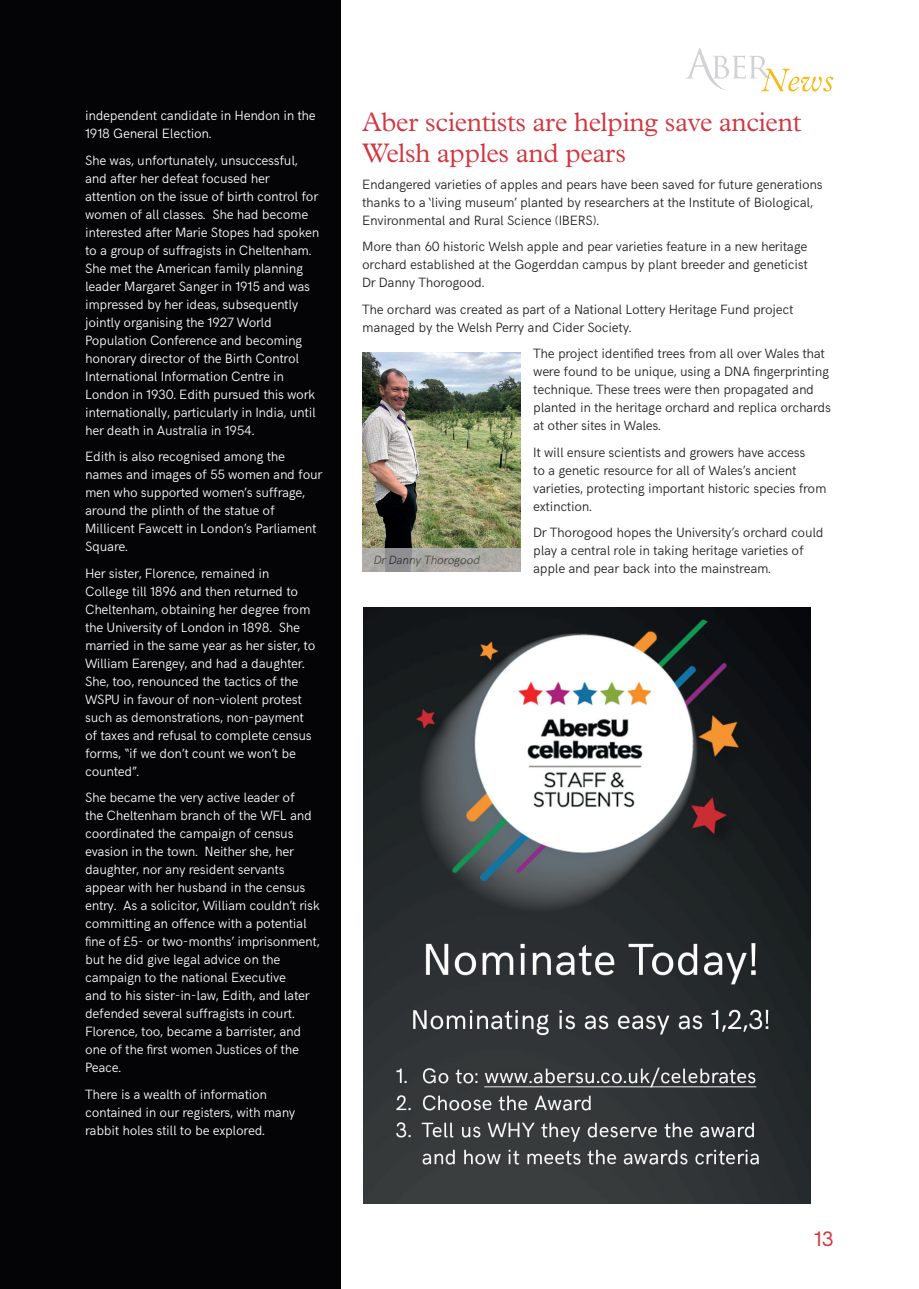
<style>
.page{position:relative;width:919px;height:1289px;background:#fff}
.page>*{position:absolute;margin:0;border:0;box-sizing:border-box;transform-origin:0 0}
.t1{font:300 27px/31.5px "Plantin Std";letter-spacing:-.01em;color:#d2363f}
.t2{font:21px "HK Grotesk";color:#d2363f}
.t3{font:300 13.5px/18px "HK Grotesk";letter-spacing:-.02em;color:#fff}
.t4{font:300 13.5px/18px "HK Grotesk";letter-spacing:-.02em;color:#231f20}
.t5{font:italic 300 12px "HK Grotesk";letter-spacing:-.02em;color:#3e3e3f}
</style>
<div class="page">
<div style="left:0;top:0;width:340px;height:1288px;background:#040406"></div>
<img style="left:364px;top:608px;width:446px;height:595px">
<img style="left:362px;top:352px;width:158px;height:196px">
<svg style="left:362px;top:548px;width:158px;height:23px;background:#a7a6a2"></svg>
<svg style="left:685px;top:48px;width:148px;height:44px"></svg>
<p class="t3" style="left:85px;top:105px;width:232px">independent candidate in Hendon in the<br>1918 General Election.</p>
<p class="t3" style="left:85px;top:150px;width:236px">She was, unfortunately, unsuccessful, and after her defeat focused her attention on the issue of birth control for women of all classes. She had become interested after Marie Stopes had spoken to a group of suffragists in Cheltenham.<br>She met the American family planning leader Margaret Sanger in 1915 and was impressed by her ideas, subsequently jointly organising the 1927 World Population Conference and becoming honorary director of the Birth Control International Information Centre in London in 1930. Edith pursued this work internationally, particularly in India, until her death in Australia in 1954.</p>
<p class="t3" style="left:85px;top:446px;width:239px">Edith is also recognised among the names and images of 55 women and four men who supported women’s suffrage, around the plinth of the statue of<br>Millicent Fawcett in London’s Parliament<br>Square.</p>
<p class="t3" style="left:85px;top:563px;width:232px">Her sister, Florence, remained in College till 1896 and then returned to Cheltenham, obtaining her degree from the University of London in 1898. She married in the same year as her sister, to William Earengey, and had a daughter.<br>She, too, renounced the tactics of the WSPU in favour of non-violent protest such as demonstrations, non-payment of taxes and refusal to complete census forms, “if we don’t count we won’t be counted”.</p>
<p class="t3" style="left:85px;top:787px;width:236px">She became the very active leader of<br>the Cheltenham branch of the WFL and coordinated the campaign of census evasion in the town. Neither she, her daughter, nor any resident servants appear with her husband in the census entry. As a solicitor, William couldn’t risk committing an offence with a potential fine of £5- or two-months’ imprisonment, but he did give legal advice on the campaign to the national Executive<br>and to his sister-in-law, Edith, and later defended several suffragists in court.<br>Florence, too, became a barrister, and one of the first women Justices of the Peace.</p>
<p class="t3" style="left:85px;top:1084px;width:212px">There is a wealth of information contained in our registers, with many rabbit holes still to be explored.</p>
<h1 class="t1" style="left:362px;top:106px;width:440px">Aber scientists are helping save ancient<br>Welsh apples and pears</h1>
<p class="t4" style="left:362px;top:174px;width:462px">Endangered varieties of apples and pears have been saved for future generations thanks to a ‘living museum’ planted by researchers at the Institute of Biological,<br>Environmental and Rural Science (IBERS).</p>
<p class="t4" style="left:362px;top:236px;width:447px;text-align:justify">More than 60 historic Welsh apple and pear varieties feature in a new heritage orchard established at the Gogerddan campus by plant breeder and geneticist Dr Danny Thorogood.</p>
<p class="t4" style="left:362px;top:299px;width:433px">The orchard was created as part of a National Lottery Heritage Fund project managed by the Welsh Perry and Cider Society.</p>
<p class="t4" style="left:533px;top:343px;width:299px">The project identified trees from all over Wales that were found to be unique, using a DNA fingerprinting technique. These trees were then propagated and planted in the heritage orchard and replica orchards at other sites in Wales.</p>
<p class="t4" style="left:533px;top:442px;width:295px">It will ensure scientists and growers have access<br>to a genetic resource for all of Wales’s ancient varieties, protecting important historic species from extinction.</p>
<p class="t4" style="left:533px;top:522px;width:292px">Dr Thorogood hopes the University’s orchard could play a central role in taking heritage varieties of apple and pear back into the mainstream.</p>
<p class="t5" style="left:373px;top:550px;width:108px">Dr Danny Thorogood</p>
<h2 class="t2" style="left:814px;top:1223px;width:21px">13</h2>
</div>
